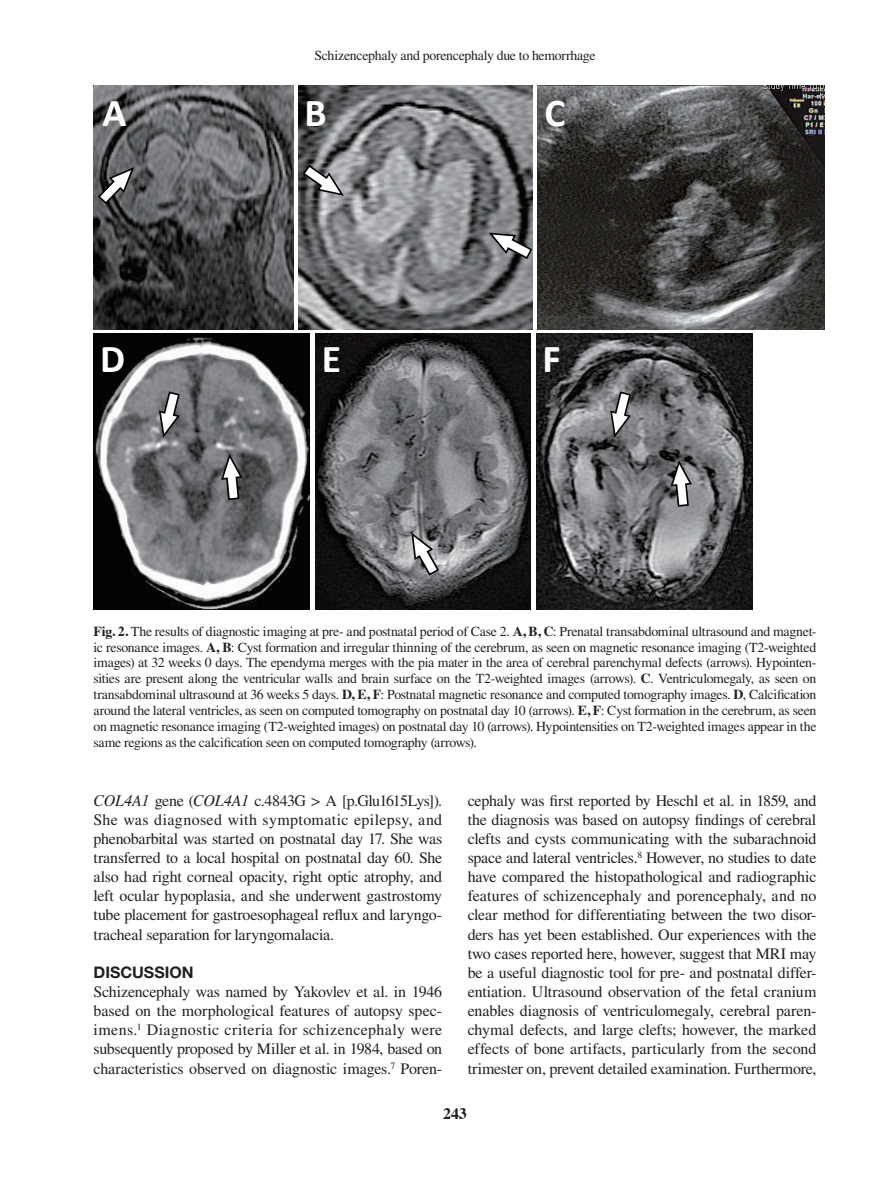
<style>
.page{position:relative;width:893px;height:1178px;background:#fff}
.page>*{position:absolute;margin:0;border:0;box-sizing:border-box;transform-origin:0 0}
.t1{font:700 39.75px "Calibri";color:#fff}
.t2{font:15.9px/19.2px "Times LT Std";letter-spacing:-.01em;color:#231f20;text-align:justify}
.t3{font:700 15.9px "Helvetica Neue LT Std";color:#231f20}
.t4{font:700 15.9px "Times";color:#231f20}
.t5{font:13.8px/15.9px "Times LT Std";letter-spacing:-.02em;color:#231f20;text-align:justify}
.s1{font-family:"Times";font-weight:700}
.s2{font-family:"Times";font-style:italic}
</style>
<div class="page">
<img style="left:94px;top:85px;width:200px;height:244px">
<img style="left:298px;top:85px;width:235px;height:244px">
<img style="left:537px;top:85px;width:288px;height:244px">
<img style="left:94px;top:334px;width:215px;height:275px">
<img style="left:315px;top:334px;width:216px;height:275px">
<img style="left:537px;top:334px;width:216px;height:275px">
<svg style="left:97px;top:166px;width:39px;height:39px"></svg>
<svg style="left:487px;top:232px;width:46px;height:28px"></svg>
<svg style="left:302px;top:164px;width:44px;height:33px"></svg>
<svg style="left:158px;top:390px;width:23px;height:50px"></svg>
<svg style="left:410px;top:531px;width:30px;height:46px"></svg>
<svg style="left:609px;top:390px;width:23px;height:50px"></svg>
<svg style="left:220px;top:451px;width:24px;height:50px"></svg>
<svg style="left:669px;top:458px;width:24px;height:50px"></svg>
<p class="t5" style="left:315px;top:48px;width:282px">Schizencephaly and porencephaly due to hemorrhage</p>
<h1 class="t1" style="left:103px;top:88px;width:26px">A</h1>
<h1 class="t1" style="left:304px;top:88px;width:24px">B</h1>
<h1 class="t1" style="left:545px;top:88px;width:22px">C</h1>
<h1 class="t1" style="left:100px;top:334px;width:27px">D</h1>
<h1 class="t1" style="left:322px;top:334px;width:21px">E</h1>
<h1 class="t1" style="left:542px;top:334px;width:20px">F</h1>
<p class="t5" style="left:94px;top:623px;width:724px"><span class="s1">Fig. 2.</span> The results of diagnostic imaging at pre- and postnatal period of Case 2. <span class="s1">A, B, C</span>: Prenatal transabdominal ultrasound and magnet&shy;ic resonance images. <span class="s1">A, B</span>: Cyst formation and irregular thinning of the cerebrum, as seen on magnetic resonance imaging (T2-weighted images) at 32 weeks 0 days. The ependyma merges with the pia mater in the area of cerebral parenchymal defects (arrows). Hypointen&shy;sities are present along the ventricular walls and brain surface on the T2-weighted images (arrows). <span class="s1">C</span>. Ventriculomegaly, as seen on transabdominal ultrasound at 36 weeks 5 days. <span class="s1">D, E, F</span>: Postnatal magnetic resonance and computed tomography images. <span class="s1">D</span>, Calcification around the lateral ventricles, as seen on computed tomography on postnatal day 10 (arrows). <span class="s1">E, F</span>: Cyst formation in the cerebrum, as seen on magnetic resonance imaging (T2-weighted images) on postnatal day 10 (arrows). Hypointensities on T2-weighted images appear in the same regions as the calcification seen on computed tomography (arrows).</p>
<p class="t2" style="left:94px;top:790px;width:350px"><span class="s2">COL4A1</span> gene (<span class="s2">COL4A1</span> c.4843G &gt; A [p.Glu1615Lys]).<br>She was diagnosed with symptomatic epilepsy, and phenobarbital was started on postnatal day 17. She was transferred to a local hospital on postnatal day 60. She also had right corneal opacity, right optic atrophy, and left ocular hypoplasia, and she underwent gastrostomy tube placement for gastroesophageal reflux and laryngo&shy;tracheal separation for laryngomalacia.</p>
<p class="t3" style="left:94px;top:962px;width:102px">DISCUSSION</p>
<p class="t2" style="left:94px;top:982px;width:350px">Schizencephaly was named by Yakovlev et al. in 1946 based on the morphological features of autopsy spec&shy;imens.<sup>1</sup> Diagnostic criteria for schizencephaly were subsequently proposed by Miller et al. in 1984, based on characteristics observed on diagnostic images.<sup>7</sup> Poren-</p>
<p class="t2" style="left:468px;top:791px;width:350px">cephaly was first reported by Heschl et al. in 1859, and the diagnosis was based on autopsy findings of cerebral clefts and cysts communicating with the subarachnoid space and lateral ventricles.<sup>8</sup> However, no studies to date have compared the histopathological and radiographic features of schizencephaly and porencephaly, and no clear method for differentiating between the two disor&shy;ders has yet been established. Our experiences with the two cases reported here, however, suggest that MRI may be a useful diagnostic tool for pre- and postnatal differ&shy;entiation. Ultrasound observation of the fetal cranium enables diagnosis of ventriculomegaly, cerebral paren&shy;chymal defects, and large clefts; however, the marked effects of bone artifacts, particularly from the second trimester on, prevent detailed examination. Furthermore,</p>
<p class="t4" style="left:443px;top:1098px;width:25px">243</p>
</div>
